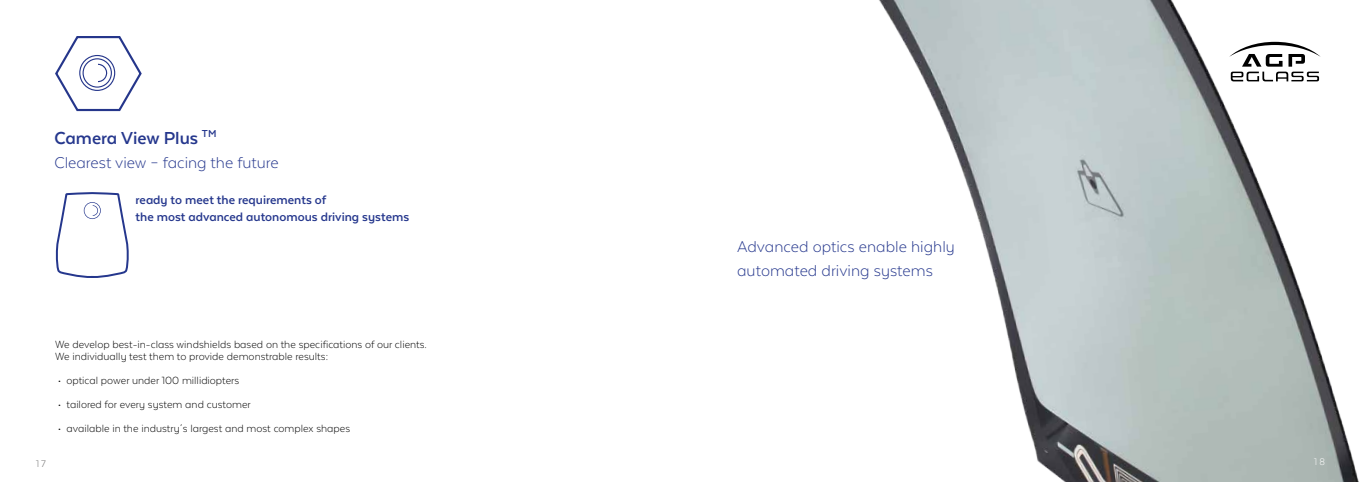
<style>
.page{position:relative;width:1361px;height:482px;background:#fff}
.page>*{position:absolute;margin:0;border:0;box-sizing:border-box;transform-origin:0 0}
.t1{font:700 20px "Texta Alt";color:#25378d}
.t2{font:300 18px/24px "Texta Alt";color:#25378d}
.t3{font:700 14px/16.8px "Texta Alt";color:#25378d}
.t4{font:300 12px/12px "Texta Alt";color:#000}
.t5{font:300 11px "Texta Alt";color:#706f6f}
.t6{font:300 11px "Texta Alt";color:#fff}
</style>
<div class="page">
<img style="left:879px;top:0;width:480px;height:482px">
<svg style="left:1229px;top:42px;width:91px;height:39px"></svg>
<svg style="left:55px;top:192px;width:74px;height:86px"></svg>
<svg style="left:55px;top:36px;width:87px;height:75px"></svg>
<h1 class="t1" style="left:54px;top:128px;width:164px">Camera View Plus <sup>TM</sup></h1>
<h2 class="t2" style="left:54px;top:150px;width:226px">Clearest view – facing the future</h2>
<p class="t3" style="left:136px;top:191px;width:275px">ready to meet the requirements of<br>the most advanced autonomous driving systems</p>
<p class="t4" style="left:55px;top:338px;width:373px">We develop best-in-class windshields based on the specifications of our clients.<br>We individually test them to provide demonstrable results:</p>
<p class="t4" style="left:58px;top:374px;width:183px">• optical power under 100 millidiopters</p>
<p class="t4" style="left:58px;top:398px;width:194px">• tailored for every system and customer</p>
<p class="t4" style="left:58px;top:422px;width:294px">• available in the industry´s largest and most complex shapes</p>
<h2 class="t2" style="left:737px;top:234px;width:219px">Advanced optics enable highly automated driving systems</h2>
<p class="t5" style="left:36px;top:458px;width:11px">17</p>
<p class="t6" style="left:1314px;top:456px;width:12px">18</p>
</div>
